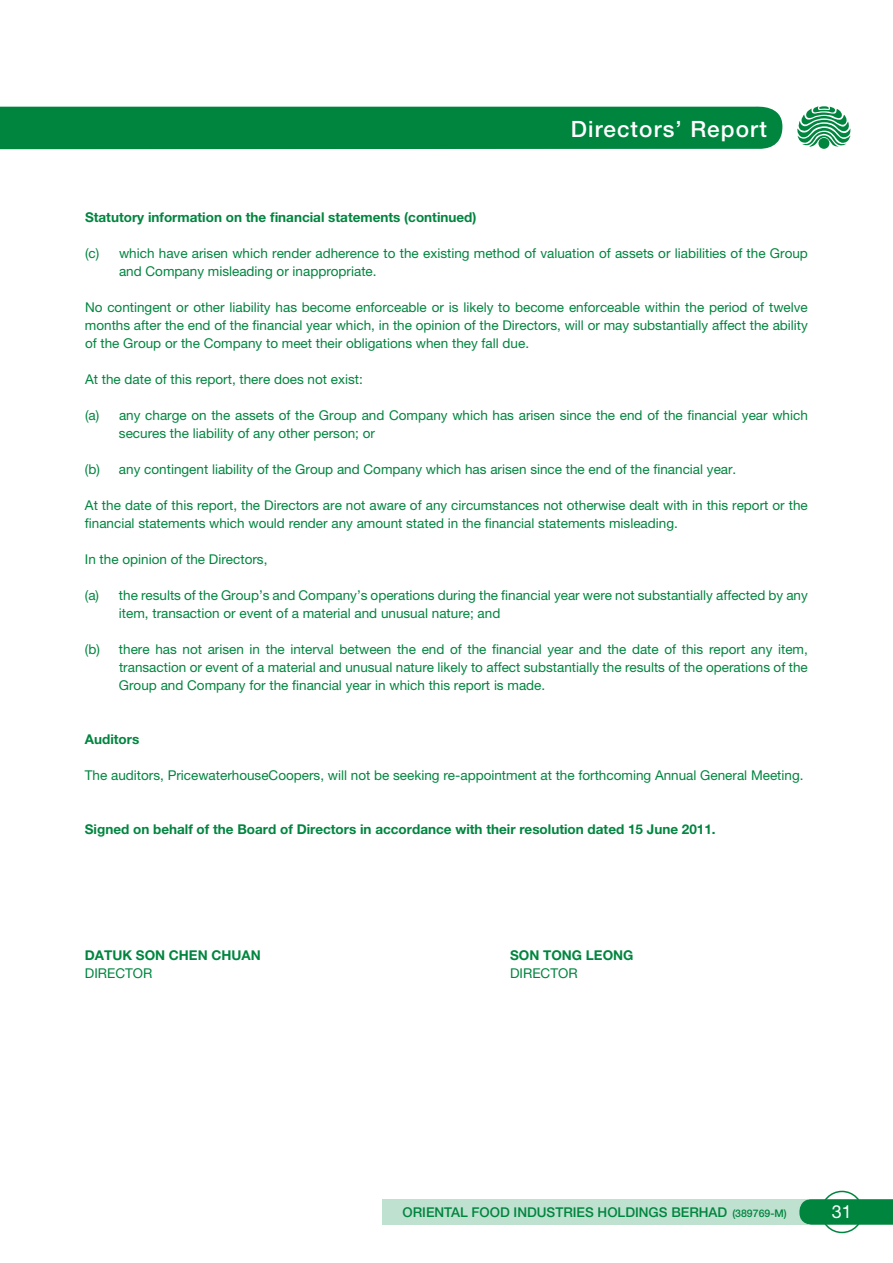
<style>
.page{position:relative;width:893px;height:1263px;background:#fff}
.page>*{position:absolute;margin:0;border:0;box-sizing:border-box;transform-origin:0 0}
.t1{font:500 22.5px "Helvetica Neue LT Std";letter-spacing:.05em;color:#fff}
.t2{font:18px "Helvetica Neue LT Std";color:#fff}
.t3{font:13.5px/18px "Helvetica Neue LT Std";color:#00853f}
.t4{font:700 13.5px "Helvetica Neue LT Std";color:#00853f}
.t5{font:500 13.5px "Helvetica Neue LT Std";color:#00853f}
.s1{font-size:10.5px}
</style>
<div class="page">
<div style="left:0;top:106px;width:782px;height:43px;background:#00853f"></div>
<svg style="left:797px;top:106px;width:54px;height:42px"></svg>
<div style="left:383px;top:1199px;width:425px;height:26px;background:#bfe1cf"></div>
<svg style="left:799px;top:1199px;width:94px;height:26px"></svg>
<div style="left:821px;top:1191px;width:42px;height:42px;border:2px solid #00853f;border-radius:50%"></div>
<h1 class="t1" style="left:571px;top:115px;width:197px">Directors’ Report</h1>
<p class="t4" style="left:85px;top:209px;width:393px">Statutory information on the financial statements (continued)</p>
<p class="t3" style="left:119px;top:244px;width:690px;text-indent:-34px">(c) which have arisen which render adherence to the existing method of valuation of assets or liabilities of the Group and Company misleading or inappropriate.</p>
<p class="t3" style="left:85px;top:298px;width:724px;text-align:justify">No contingent or other liability has become enforceable or is likely to become enforceable within the period of twelve months after the end of the financial year which, in the opinion of the Directors, will or may substantially affect the ability of the Group or the Company to meet their obligations when they fall due.</p>
<p class="t3" style="left:85px;top:370px;width:279px">At the date of this report, there does not exist:</p>
<p class="t3" style="left:119px;top:406px;width:690px;text-indent:-34px">(a) any charge on the assets of the Group and Company which has arisen since the end of the financial year which secures the liability of any other person; or</p>
<p class="t3" style="left:85px;top:460px;width:653px">(b) any contingent liability of the Group and Company which has arisen since the end of the financial year.</p>
<p class="t3" style="left:85px;top:496px;width:724px">At the date of this report, the Directors are not aware of any circumstances not otherwise dealt with in this report or the financial statements which would render any amount stated in the financial statements misleading.</p>
<p class="t3" style="left:85px;top:550px;width:184px">In the opinion of the Directors,</p>
<p class="t3" style="left:119px;top:586px;width:690px;text-indent:-34px">(a) the results of the Group’s and Company’s operations during the financial year were not substantially affected by any item, transaction or event of a material and unusual nature; and</p>
<p class="t3" style="left:119px;top:640px;width:690px;text-align:justify;text-indent:-34px">(b) there has not arisen in the interval between the end of the financial year and the date of this report any item, transaction or event of a material and unusual nature likely to affect substantially the results of the operations of the Group and Company for the financial year in which this report is made.</p>
<p class="t4" style="left:85px;top:731px;width:56px">Auditors</p>
<p class="t3" style="left:85px;top:766px;width:720px">The auditors, PricewaterhouseCoopers, will not be seeking re-appointment at the forthcoming Annual General Meeting.</p>
<p class="t4" style="left:85px;top:821px;width:632px">Signed on behalf of the Board of Directors in accordance with their resolution dated 15 June 2011.</p>
<p class="t4" style="left:85px;top:947px;width:177px">DATUK SON CHEN CHUAN</p>
<p class="t4" style="left:510px;top:947px;width:125px">SON TONG LEONG</p>
<p class="t3" style="left:85px;top:964px;width:69px">DIRECTOR</p>
<p class="t3" style="left:510px;top:964px;width:69px">DIRECTOR</p>
<p class="t5" style="left:402px;top:1204px;width:386px">ORIENTAL FOOD INDUSTRIES HOLDINGS BERHAD <span class="s1">(389769-M)</span></p>
<h2 class="t2" style="left:832px;top:1200px;width:22px">31</h2>
</div>
